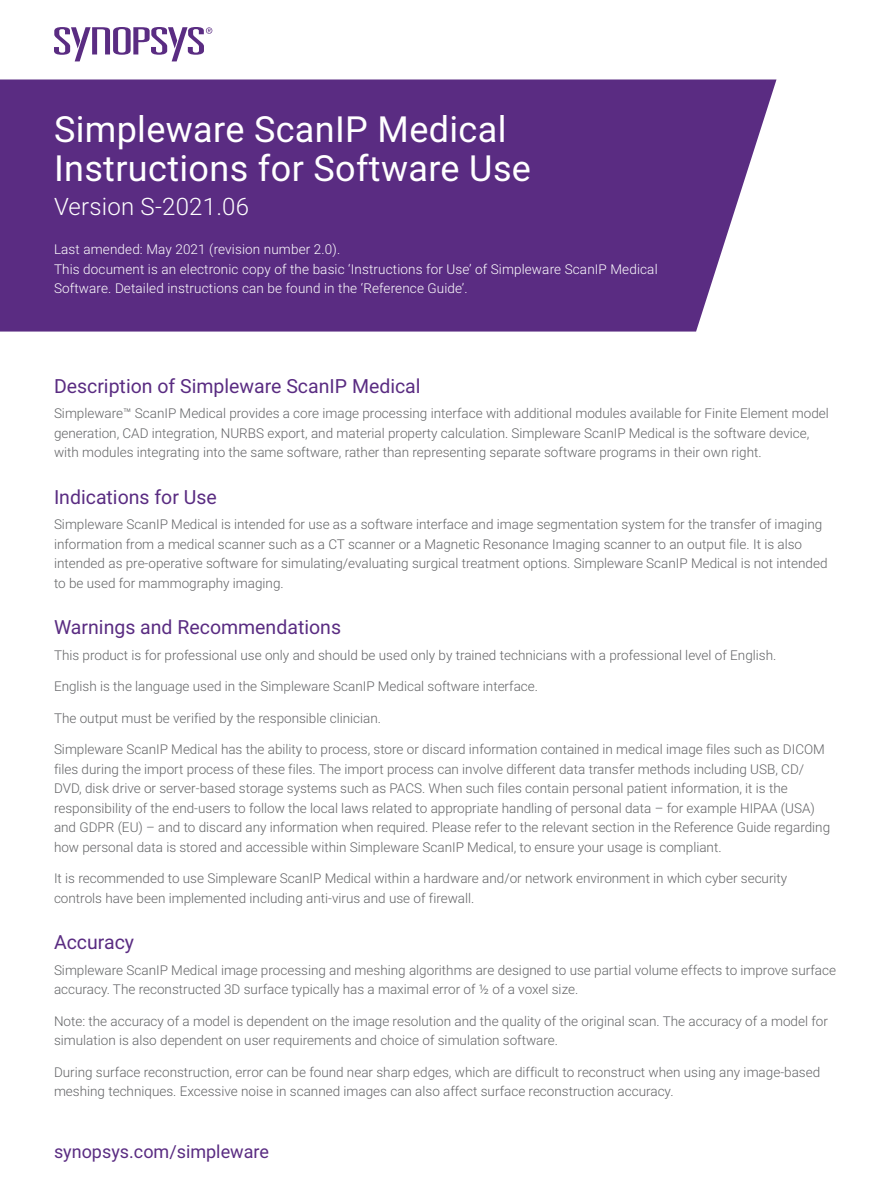
<style>
.page{position:relative;width:891px;height:1188px;background:#fff}
.page>*{position:absolute;margin:0;border:0;box-sizing:border-box;transform-origin:0 0}
.t1{font:36px/39px "Roboto";letter-spacing:.01em;color:#fff}
.SUBTITLE{font:300 24px "Roboto";letter-spacing:.01em;color:#fff}
.HEADING_1{font:19.5px "Roboto";color:#5a2c82}
.t2{font:18px "Roboto";color:#5a2c82}
.BODY_COPY{font:300 13.5px/19.5px "Roboto";color:#636466}
.SUBTITLE-2{font:300 13.5px/19.5px "Roboto";letter-spacing:.01em;color:#fff}
</style>
<div class="page">
<svg style="left:0;top:27px;width:270px;height:53px"></svg>
<div style="left:0;top:80px;width:777px;height:252px;background:#5a2c82"></div>
<p class="t1" style="left:54px;top:108px;width:479px">Simpleware ScanIP Medical<br>Instructions for Software Use</p>
<p class="SUBTITLE" style="left:54px;top:190px;width:197px">Version S-2021.06</p>
<p class="SUBTITLE-2" style="left:54px;top:239px;width:288px">Last amended: May 2021 (revision number 2.0).</p>
<p class="SUBTITLE-2" style="left:54px;top:259px;width:605px">This document is an electronic copy of the basic ‘Instructions for Use’ of Simpleware ScanIP Medical<br>Software. Detailed instructions can be found in the ‘Reference Guide’.</p>
<p class="HEADING_1" style="left:54px;top:372px;width:368px">Description of Simpleware ScanIP Medical</p>
<p class="BODY_COPY" style="left:54px;top:403px;width:776px">Simpleware™ ScanIP Medical provides a core image processing interface with additional modules available for Finite Element model generation, CAD integration, NURBS export, and material property calculation. Simpleware ScanIP Medical is the software device, with modules integrating into the same software, rather than representing separate software programs in their own right.</p>
<p class="HEADING_1" style="left:54px;top:483px;width:164px">Indications for Use</p>
<p class="BODY_COPY" style="left:54px;top:514px;width:775px">Simpleware ScanIP Medical is intended for use as a software interface and image segmentation system for the transfer of imaging information from a medical scanner such as a CT scanner or a Magnetic Resonance Imaging scanner to an output file. It is also intended as pre-operative software for simulating/evaluating surgical treatment options. Simpleware ScanIP Medical is not intended to be used for mammography imaging.</p>
<p class="HEADING_1" style="left:54px;top:614px;width:289px">Warnings and Recommendations</p>
<p class="BODY_COPY" style="left:54px;top:645px;width:724px">This product is for professional use only and should be used only by trained technicians with a professional level of English.</p>
<p class="BODY_COPY" style="left:54px;top:676px;width:486px">English is the language used in the Simpleware ScanIP Medical software interface.</p>
<p class="BODY_COPY" style="left:54px;top:708px;width:329px">The output must be verified by the responsible clinician.</p>
<p class="BODY_COPY" style="left:54px;top:739px;width:778px">Simpleware ScanIP Medical has the ability to process, store or discard information contained in medical image files such as DICOM files during the import process of these files. The import process can involve different data transfer methods including USB, CD/ DVD, disk drive or server-based storage systems such as PACS. When such files contain personal patient information, it is the responsibility of the end-users to follow the local laws related to appropriate handling of personal data – for example HIPAA (USA) and GDPR (EU) – and to discard any information when required. Please refer to the relevant section in the Reference Guide regarding how personal data is stored and accessible within Simpleware ScanIP Medical, to ensure your usage is compliant.</p>
<p class="BODY_COPY" style="left:54px;top:868px;width:735px">It is recommended to use Simpleware ScanIP Medical within a hardware and/or network environment in which cyber security controls have been implemented including anti-virus and use of firewall.</p>
<p class="HEADING_1" style="left:54px;top:929px;width:82px">Accuracy</p>
<p class="BODY_COPY" style="left:54px;top:960px;width:784px">Simpleware ScanIP Medical image processing and meshing algorithms are designed to use partial volume effects to improve surface accuracy. The reconstructed 3D surface typically has a maximal error of ½ of a voxel size.</p>
<p class="BODY_COPY" style="left:54px;top:1011px;width:775px">Note: the accuracy of a model is dependent on the image resolution and the quality of the original scan. The accuracy of a model for simulation is also dependent on user requirements and choice of simulation software.</p>
<p class="BODY_COPY" style="left:54px;top:1062px;width:768px">During surface reconstruction, error can be found near sharp edges, which are difficult to reconstruct when using any image-based meshing techniques. Excessive noise in scanned images can also affect surface reconstruction accuracy.</p>
<h3 class="t2" style="left:54px;top:1139px;width:217px">synopsys.com/simpleware</h3>
</div>
